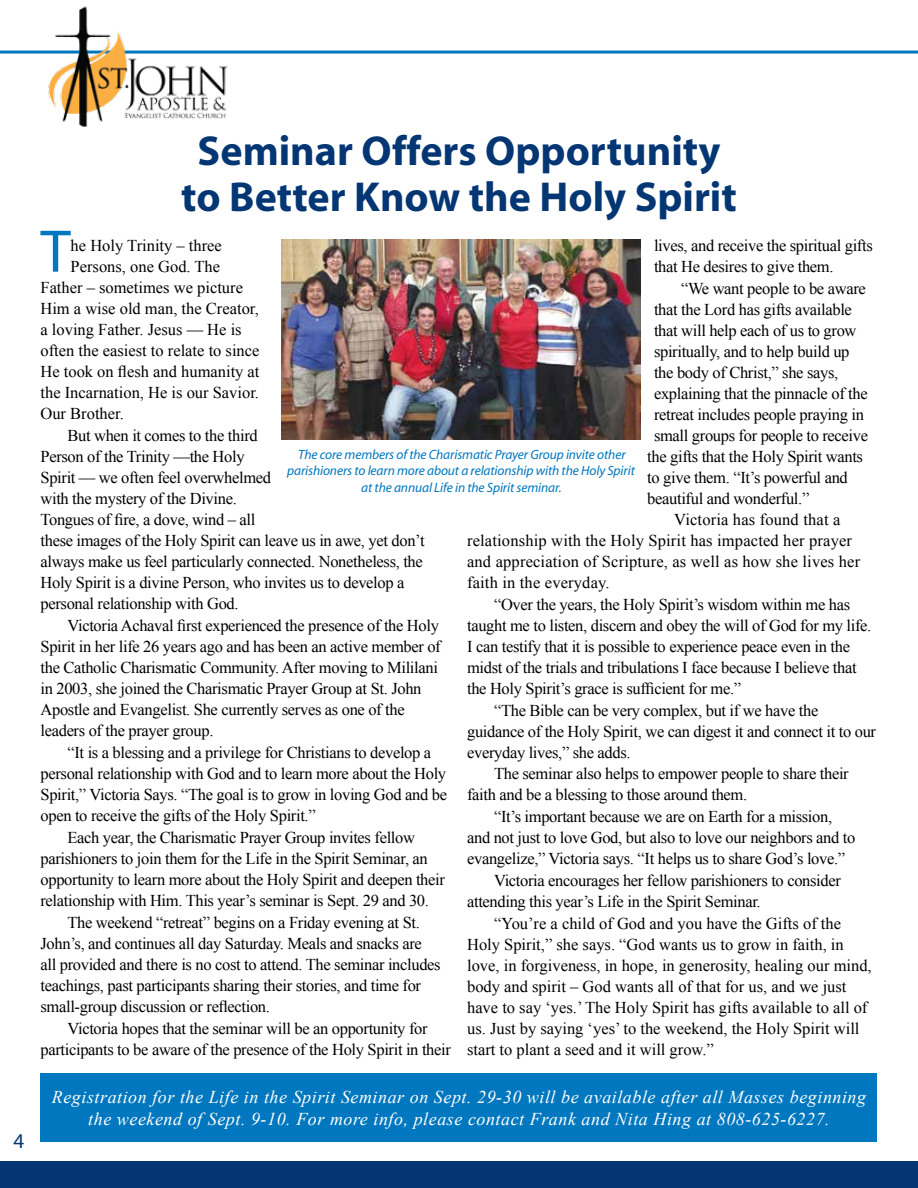
<style>
.page{position:relative;width:918px;height:1188px;background:#fff}
.page>*{position:absolute;margin:0;border:0;box-sizing:border-box;transform-origin:0 0}
.t1{font:60.6px "Myriad";color:#0077be}
.t2{font:700 42px/46.5px "Myriad";color:#043673;text-align:center}
.t3{font:21px "Myriad";color:#043673}
.t4{font:italic 18px/21.6px "Times New Roman";letter-spacing:.03em;color:#fff;text-align:center}
.t5{font:16.5px/21px "Times New Roman";letter-spacing:-.02em;color:#000}
.t6{font:16.5px "Times New Roman";color:#000}
.t7{font:16.5px "Times New Roman";letter-spacing:.01em;color:#000}
.t8{font:italic 13.5px/16.5px "Myriad";letter-spacing:-.01em;color:#0077be;text-align:center}
</style>
<div class="page">
<hr style="left:0;top:51px;width:918px;height:3px;background:#0077be">
<img style="left:27px;top:6px;width:219px;height:121px">
<div style="left:0;top:1161px;width:918px;height:27px;background:#043673"></div>
<img style="left:282px;top:239px;width:359px;height:201px">
<div style="left:40px;top:1073px;width:838px;height:69px;background:#0077be"></div>
<p class="t3" style="left:14px;top:1131px;width:12px">4</p>
<h2 class="t2" style="left:181px;top:129px;width:557px">Seminar Offers Opportunity to Better Know the Holy Spirit</h2>
<h1 class="t1" style="left:40px;top:221px;width:32px">T</h1>
<p class="t6" style="left:71px;top:234px;width:153px">he Holy Trinity – three</p>
<p class="t5" style="left:654px;top:235px;width:220px">lives, and receive the spiritual gifts that He desires to give them.</p>
<p class="t5" style="left:681px;top:277px;width:186px">“We want people to be aware</p>
<p class="t5" style="left:654px;top:298px;width:199px">that the Lord has gifts available</p>
<p class="t5" style="left:654px;top:319px;width:204px">that will help each of us to grow</p>
<p class="t5" style="left:654px;top:340px;width:197px">spiritually, and to help build up</p>
<p class="t5" style="left:654px;top:361px;width:186px">the body of Christ,” she says,</p>
<p class="t5" style="left:654px;top:382px;width:215px">explaining that the pinnacle of the</p>
<p class="t5" style="left:654px;top:403px;width:211px">retreat includes people praying in</p>
<p class="t5" style="left:654px;top:424px;width:216px">small groups for people to receive</p>
<p class="t5" style="left:647px;top:445px;width:217px">the gifts that the Holy Spirit wants</p>
<p class="t5" style="left:647px;top:466px;width:202px">to give them. “It’s powerful and</p>
<p class="t5" style="left:647px;top:487px;width:164px">beautiful and wonderful.”</p>
<p class="t7" style="left:674px;top:509px;width:168px">Victoria has found that a</p>
<p class="t7" style="left:467px;top:530px;width:387px">relationship with the Holy Spirit has impacted her prayer</p>
<p class="t7" style="left:467px;top:551px;width:395px">and appreciation of Scripture, as well as how she lives her</p>
<p class="t7" style="left:467px;top:572px;width:144px">faith in the everyday.</p>
<p class="t5" style="left:494px;top:594px;width:358px">“Over the years, the Holy Spirit’s wisdom within me has</p>
<p class="t5" style="left:467px;top:615px;width:406px">taught me to listen, discern and obey the will of God for my life.</p>
<p class="t5" style="left:467px;top:636px;width:385px">I can testify that it is possible to experience peace even in the</p>
<p class="t5" style="left:467px;top:657px;width:391px">midst of the trials and tribulations I face because I believe that</p>
<p class="t5" style="left:467px;top:678px;width:276px">the Holy Spirit’s grace is sufficient for me.”</p>
<p class="t5" style="left:494px;top:699px;width:326px">“The Bible can be very complex, but if we have the</p>
<p class="t5" style="left:467px;top:720px;width:411px">guidance of the Holy Spirit, we can digest it and connect it to our</p>
<p class="t5" style="left:467px;top:741px;width:165px">everyday lives,” she adds.</p>
<p class="t5" style="left:494px;top:763px;width:356px">The seminar also helps to empower people to share their</p>
<p class="t5" style="left:467px;top:784px;width:282px">faith and be a blessing to those around them.</p>
<p class="t5" style="left:494px;top:806px;width:340px">“It’s important because we are on Earth for a mission,</p>
<p class="t5" style="left:467px;top:827px;width:390px">and not just to love God, but also to love our neighbors and to</p>
<p class="t5" style="left:467px;top:848px;width:380px">evangelize,” Victoria says. “It helps us to share God’s love.”</p>
<p class="t5" style="left:494px;top:870px;width:348px">Victoria encourages her fellow parishioners to consider</p>
<p class="t5" style="left:467px;top:891px;width:295px">attending this year’s Life in the Spirit Seminar.</p>
<p class="t6" style="left:494px;top:912px;width:349px">“You’re a child of God and you have the Gifts of the</p>
<p class="t6" style="left:467px;top:933px;width:378px">Holy Spirit,” she says. “God wants us to grow in faith, in</p>
<p class="t6" style="left:467px;top:954px;width:406px">love, in forgiveness, in hope, in generosity, healing our mind,</p>
<p class="t6" style="left:467px;top:975px;width:381px">body and spirit – God wants all of that for us, and we just</p>
<p class="t6" style="left:467px;top:996px;width:402px">have to say ‘yes.’ The Holy Spirit has gifts available to all of</p>
<p class="t6" style="left:467px;top:1017px;width:394px">us. Just by saying ‘yes’ to the weekend, the Holy Spirit will</p>
<p class="t6" style="left:467px;top:1038px;width:248px">start to plant a seed and it will grow.”</p>
<p class="t6" style="left:71px;top:255px;width:151px">Persons, one God. The</p>
<p class="t6" style="left:40px;top:276px;width:204px">Father – sometimes we picture</p>
<p class="t6" style="left:40px;top:297px;width:220px">Him a wise old man, the Creator,</p>
<p class="t6" style="left:40px;top:318px;width:203px">a loving Father. Jesus — He is</p>
<p class="t6" style="left:40px;top:339px;width:221px">often the easiest to relate to since</p>
<p class="t6" style="left:40px;top:360px;width:221px">He took on flesh and humanity at</p>
<p class="t6" style="left:40px;top:381px;width:220px">the Incarnation, He is our Savior.</p>
<p class="t6" style="left:40px;top:402px;width:85px">Our Brother.</p>
<p class="t5" style="left:67px;top:424px;width:192px">But when it comes to the third</p>
<p class="t5" style="left:40px;top:445px;width:206px">Person of the Trinity —the Holy</p>
<p class="t5" style="left:40px;top:466px;width:232px">Spirit — we often feel overwhelmed</p>
<p class="t5" style="left:40px;top:487px;width:198px">with the mystery of the Divine.</p>
<p class="t5" style="left:40px;top:508px;width:216px">Tongues of fire, a dove, wind – all</p>
<p class="t5" style="left:40px;top:529px;width:386px">these images of the Holy Spirit can leave us in awe, yet don’t</p>
<p class="t5" style="left:40px;top:550px;width:384px">always make us feel particularly connected. Nonetheless, the</p>
<p class="t5" style="left:40px;top:571px;width:366px">Holy Spirit is a divine Person, who invites us to develop a</p>
<p class="t5" style="left:40px;top:592px;width:200px">personal relationship with God.</p>
<p class="t5" style="left:67px;top:614px;width:373px">Victoria Achaval first experienced the presence of the Holy</p>
<p class="t5" style="left:40px;top:635px;width:402px">Spirit in her life 26 years ago and has been an active member of</p>
<p class="t5" style="left:40px;top:656px;width:399px">the Catholic Charismatic Community. After moving to Mililani</p>
<p class="t5" style="left:40px;top:677px;width:383px">in 2003, she joined the Charismatic Prayer Group at St. John</p>
<p class="t5" style="left:40px;top:698px;width:366px">Apostle and Evangelist. She currently serves as one of the</p>
<p class="t5" style="left:40px;top:719px;width:174px">leaders of the prayer group.</p>
<p class="t5" style="left:67px;top:741px;width:365px">“It is a blessing and a privilege for Christians to develop a</p>
<p class="t5" style="left:40px;top:762px;width:407px">personal relationship with God and to learn more about the Holy</p>
<p class="t5" style="left:40px;top:783px;width:408px">Spirit,” Victoria Says. “The goal is to grow in loving God and be</p>
<p class="t5" style="left:40px;top:804px;width:277px">open to receive the gifts of the Holy Spirit.”</p>
<p class="t5" style="left:67px;top:826px;width:349px">Each year, the Charismatic Prayer Group invites fellow</p>
<p class="t5" style="left:40px;top:847px;width:389px">parishioners to join them for the Life in the Spirit Seminar, an</p>
<p class="t5" style="left:40px;top:868px;width:406px">opportunity to learn more about the Holy Spirit and deepen their</p>
<p class="t5" style="left:40px;top:889px;width:390px">relationship with Him. This year’s seminar is Sept. 29 and 30.</p>
<p class="t5" style="left:67px;top:911px;width:354px">The weekend “retreat” begins on a Friday evening at St.</p>
<p class="t5" style="left:40px;top:932px;width:383px">John’s, and continues all day Saturday. Meals and snacks are</p>
<p class="t5" style="left:40px;top:953px;width:402px">all provided and there is no cost to attend. The seminar includes</p>
<p class="t5" style="left:40px;top:974px;width:382px">teachings, past participants sharing their stories, and time for</p>
<p class="t5" style="left:40px;top:995px;width:231px">small-group discussion or reflection.</p>
<p class="t5" style="left:67px;top:1017px;width:362px">Victoria hopes that the seminar will be an opportunity for</p>
<p class="t5" style="left:40px;top:1038px;width:412px">participants to be aware of the presence of the Holy Spirit in their</p>
<p class="t8" style="left:287px;top:446px;width:349px">The core members of the Charismatic Prayer Group invite other parishioners to learn more about a relationship with the Holy Spirit at the annual Life in the Spirit seminar.</p>
<p class="t4" style="left:52px;top:1086px;width:816px">Registration for the Life in the Spirit Seminar on Sept. 29-30 will be available after all Masses beginning the weekend of Sept. 9-10. For more info, please contact Frank and Nita Hing at 808-625-6227.</p>
</div>
